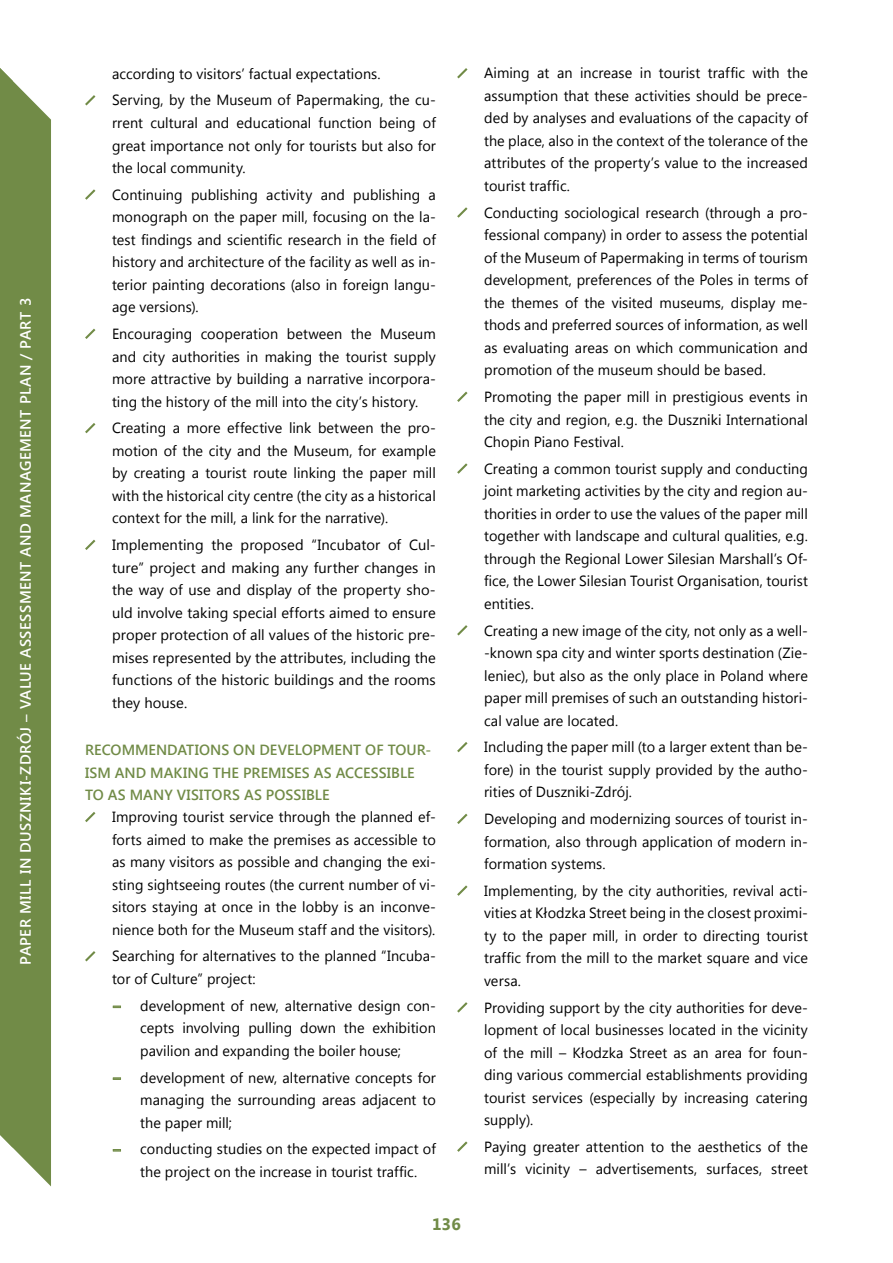
<style>
.page{position:relative;width:893px;height:1263px;background:#fff}
.page>*{position:absolute;margin:0;border:0;box-sizing:border-box;transform-origin:0 0}
.t1{font:700 16.5px "Segoe UI";color:#718b47}
.t2{font:600 15px "Segoe UI";letter-spacing:.03em;color:#fff}
.t3{font:14.7px/22.5px "Segoe UI";letter-spacing:.005em;color:#000;text-align:justify}
.t4{font:600 14.7px/22.2px "Segoe UI";letter-spacing:.005em;color:#718b47}
.s1{font-weight:700;color:#718b47}
</style>
<div class="page">
<svg style="left:85px;top:95px;width:11px;height:11px"></svg>
<svg style="left:85px;top:189px;width:11px;height:11px"></svg>
<svg style="left:85px;top:328px;width:11px;height:11px"></svg>
<svg style="left:85px;top:423px;width:11px;height:11px"></svg>
<svg style="left:85px;top:539px;width:11px;height:11px"></svg>
<svg style="left:85px;top:812px;width:11px;height:10px"></svg>
<svg style="left:85px;top:951px;width:11px;height:11px"></svg>
<svg style="left:113px;top:1006px;width:8px;height:2px"></svg>
<svg style="left:113px;top:1077px;width:8px;height:2px"></svg>
<svg style="left:113px;top:1149px;width:8px;height:2px"></svg>
<svg style="left:457px;top:68px;width:11px;height:11px"></svg>
<svg style="left:457px;top:207px;width:11px;height:11px"></svg>
<svg style="left:457px;top:391px;width:11px;height:11px"></svg>
<svg style="left:457px;top:463px;width:11px;height:11px"></svg>
<svg style="left:457px;top:625px;width:11px;height:11px"></svg>
<svg style="left:457px;top:742px;width:11px;height:11px"></svg>
<svg style="left:457px;top:813px;width:11px;height:11px"></svg>
<svg style="left:457px;top:885px;width:11px;height:11px"></svg>
<svg style="left:457px;top:1002px;width:11px;height:11px"></svg>
<svg style="left:457px;top:1141px;width:11px;height:11px"></svg>
<div style="left:0;top:68px;width:51px;height:1118px;background:#718b47"></div>
<p class="t2" style="left:15px;top:965px;width:668px;rotate:-90deg">PAPER MILL IN DUSZNIKI-ZDRÓJ – VALUE ASSESSMENT AND MANAGEMENT PLAN / PART 3</p>
<p class="t3" style="left:112px;top:60px;width:325px;line-height:26.7px">according to visitors’ factual expectations.<br>Serving, by the Museum of Papermaking, the cu-</p>
<p class="t3" style="left:112px;top:111px;width:325px">rrent cultural and educational function being of great importance not only for tourists but also for the local community.</p>
<p class="t3" style="left:112px;top:183px;width:325px">Continuing publishing activity and publishing a monograph on the paper mill, focusing on the la&shy;test findings and scientific research in the field of history and architecture of the facility as well as in&shy;terior painting decorations (also in foreign langu&shy;age versions).</p>
<p class="t3" style="left:112px;top:322px;width:325px">Encouraging cooperation between the Museum and city authorities in making the tourist supply more attractive by building a narrative incorpora&shy;ting the history of the mill into the city’s history.</p>
<p class="t3" style="left:112px;top:416px;width:325px">Creating a more effective link between the pro&shy;motion of the city and the Museum, for example by creating a tourist route linking the paper mill with the historical city centre (the city as a historical context for the mill, a link for the narrative).</p>
<p class="t3" style="left:112px;top:533px;width:325px">Implementing the proposed “Incubator of Cul&shy;ture” project and making any further changes in the way of use and display of the property sho&shy;uld involve taking special efforts aimed to ensure proper protection of all values of the historic pre&shy;mises represented by the attributes, including the functions of the historic buildings and the rooms they house.</p>
<p class="t4" style="left:85px;top:738px;width:348px">RECOMMENDATIONS ON DEVELOPMENT OF TOUR-<br>ISM AND MAKING THE PREMISES AS ACCESSIBLE<br>TO AS MANY VISITORS AS POSSIBLE</p>
<p class="t3" style="left:112px;top:805px;width:325px">Improving tourist service through the planned ef&shy;forts aimed to make the premises as accessible to as many visitors as possible and changing the exi&shy;sting sightseeing routes (the current number of vi&shy;sitors staying at once in the lobby is an inconve&shy;nience both for the Museum staff and the visitors).</p>
<p class="t3" style="left:112px;top:944px;width:325px">Searching for alternatives to the planned “Incuba&shy;tor of Culture” project:</p>
<p class="t3" style="left:140px;top:993px;width:297px;text-indent:-27px"><span class="s1">–</span> development of new, alternative design con&shy;cepts involving pulling down the exhibition pavilion and expanding the boiler house;</p>
<p class="t3" style="left:140px;top:1065px;width:297px;text-indent:-27px"><span class="s1">–</span> development of new, alternative concepts for managing the surrounding areas adjacent to the paper mill;</p>
<p class="t3" style="left:113px;top:1137px;width:324px;text-align:center"><span class="s1">–</span> conducting studies on the expected impact of the project on the increase in tourist traffic.</p>
<p class="t1" style="left:432px;top:1213px;width:30px">136</p>
<p class="t3" style="left:484px;top:61px;width:325px">Aiming at an increase in tourist traffic with the assumption that these activities should be prece&shy;ded by analyses and evaluations of the capacity of the place, also in the context of the tolerance of the attributes of the property’s value to the increased tourist traffic.</p>
<p class="t3" style="left:484px;top:201px;width:325px">Conducting sociological research (through a pro&shy;fessional company) in order to assess the potential of the Museum of Papermaking in terms of tourism development, preferences of the Poles in terms of the themes of the visited museums, display me&shy;thods and preferred sources of information, as well as evaluating areas on which communication and promotion of the museum should be based.</p>
<p class="t3" style="left:484px;top:385px;width:325px">Promoting the paper mill in prestigious events in the city and region, e.g. the Duszniki International Chopin Piano Festival.</p>
<p class="t3" style="left:484px;top:457px;width:325px">Creating a common tourist supply and conducting joint marketing activities by the city and region au&shy;thorities in order to use the values of the paper mill together with landscape and cultural qualities, e.g. through the Regional Lower Silesian Marshall’s Of&shy;fice, the Lower Silesian Tourist Organisation, tourist entities.</p>
<p class="t3" style="left:484px;top:618px;width:325px">Creating a new image of the city, not only as a well--known spa city and winter sports destination (Zie&shy;leniec), but also as the only place in Poland where paper mill premises of such an outstanding histori&shy;cal value are located.</p>
<p class="t3" style="left:484px;top:735px;width:325px">Including the paper mill (to a larger extent than be&shy;fore) in the tourist supply provided by the autho&shy;rities of Duszniki-Zdrój.</p>
<p class="t3" style="left:484px;top:807px;width:325px">Developing and modernizing sources of tourist in&shy;formation, also through application of modern in&shy;formation systems.</p>
<p class="t3" style="left:484px;top:879px;width:325px">Implementing, by the city authorities, revival acti&shy;vities at Kłodzka Street being in the closest proximi&shy;ty to the paper mill, in order to directing tourist traffic from the mill to the market square and vice versa.</p>
<p class="t3" style="left:484px;top:995px;width:325px">Providing support by the city authorities for deve&shy;lopment of local businesses located in the vicinity of the mill – Kłodzka Street as an area for foun&shy;ding various commercial establishments providing tourist services (especially by increasing catering supply).</p>
<p class="t3" style="left:484px;top:1135px;width:325px">Paying greater attention to the aesthetics of the mill’s vicinity – advertisements, surfaces, street</p>
</div>
